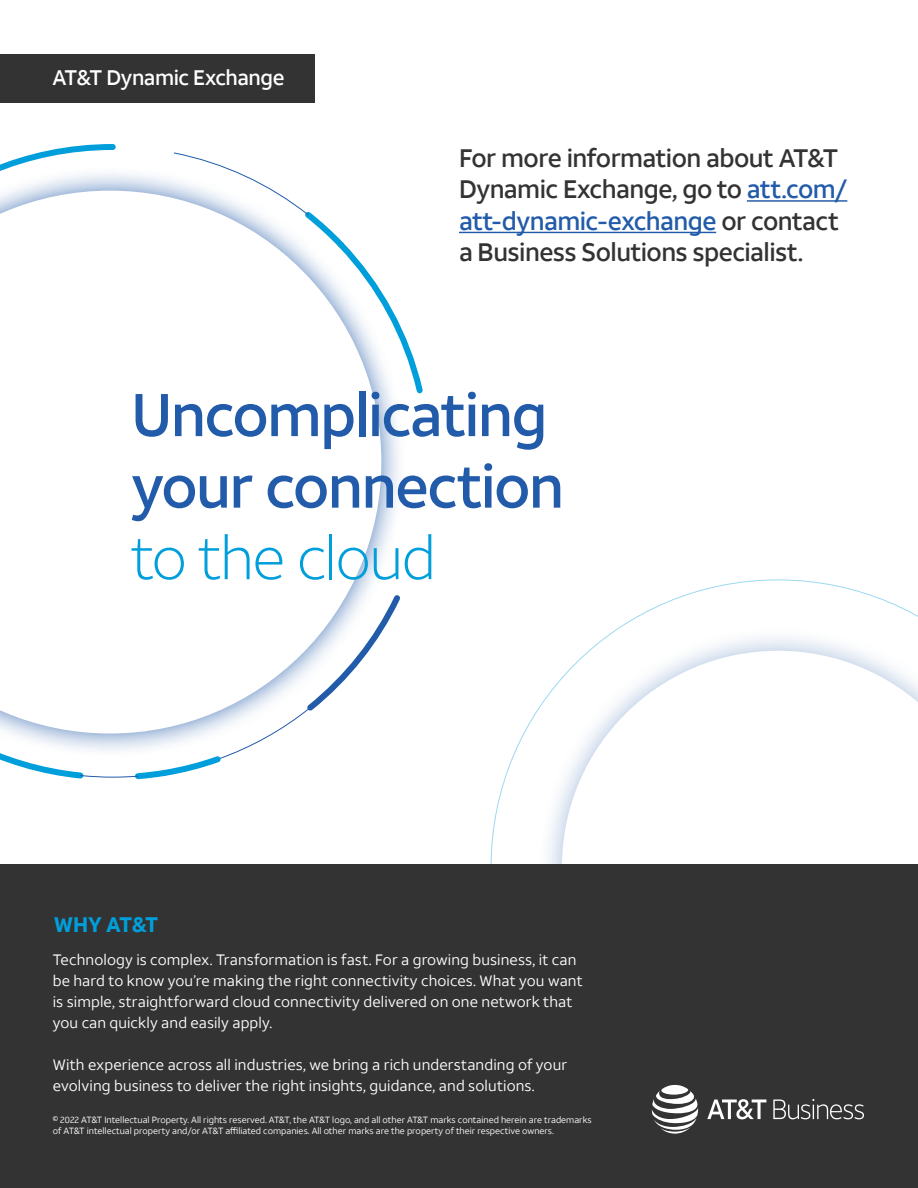
<style>
.page{position:relative;width:918px;height:1188px;background:#fff}
.page>*{position:absolute;margin:0;border:0;box-sizing:border-box;transform-origin:0 0}
.t1{font:500 60.15px/71.6px "ATT Aleck Sans";letter-spacing:-.03em;color:#225ba9}
.t2{font:300 60.15px "ATT Aleck Sans";letter-spacing:-.03em;color:#009fdb}
.t3{font:500 25.2px/31.5px "ATT Aleck Sans";letter-spacing:-.02em;color:#333}
.t4{font:500 21px "ATT Aleck Sans";letter-spacing:-.02em;color:#fff}
.t5{font:700 21px "ATT Aleck Sans";color:#009fdb}
.t6{font:15px/21px "ATT Aleck Sans";letter-spacing:.01em;color:#fff}
.t7{font:9px/10.8px "ATT Aleck Sans";color:#fff}
.s1{color:#225ba9}
</style>
<div class="page">
<svg style="left:537px;top:626px;width:317px;height:238px"></svg>
<svg style="left:562px;top:651px;width:356px;height:213px"></svg>
<div style="left:0;top:864px;width:918px;height:324px;background:#333"></div>
<svg style="left:119px;top:173px;width:280px;height:387px"></svg>
<svg style="left:119px;top:191px;width:262px;height:399px"></svg>
<svg style="left:652px;top:1085px;width:46px;height:49px"></svg>
<svg style="left:707px;top:1099px;width:59px;height:20px"></svg>
<svg style="left:773px;top:1099px;width:91px;height:20px"></svg>
<hr style="left:747px;top:200px;width:100px;height:2px;background:#225ba9">
<hr style="left:459px;top:232px;width:257px;height:1px;background:#225ba9">
<svg style="left:173px;top:152px;width:250px;height:246px"></svg>
<svg style="left:0;top:144px;width:119px;height:635px"></svg>
<svg style="left:80px;top:590px;width:320px;height:190px"></svg>
<div style="left:0;top:54px;width:315px;height:49px;background:#333"></div>
<h3 class="t4" style="left:53px;top:64px;width:234px">AT&amp;T Dynamic Exchange</h3>
<h2 class="t3" style="left:459px;top:142px;width:390px">For more information about AT&amp;T Dynamic Exchange, go to <span class="s1">att.com/ att-dynamic-exchange</span> or contact a Business Solutions specialist.</h2>
<h1 class="t1" style="left:131px;top:379px;width:435px">Uncomplicating your connection</h1>
<h1 class="t2" style="left:131px;top:522px;width:306px">to the cloud</h1>
<h3 class="t5" style="left:54px;top:911px;width:106px">WHY AT&amp;T</h3>
<p class="t6" style="left:53px;top:949px;width:531px">Technology is complex. Transformation is fast. For a growing business, it can be hard to know you’re making the right connectivity choices. What you want is simple, straightforward cloud connectivity delivered on one network that you can quickly and easily apply.</p>
<p class="t6" style="left:53px;top:1054px;width:516px">With experience across all industries, we bring a rich understanding of your evolving business to deliver the right insights, guidance, and solutions.</p>
<p class="t7" style="left:53px;top:1114px;width:540px">© 2022 AT&amp;T Intellectual Property. All rights reserved. AT&amp;T, the AT&amp;T logo, and all other AT&amp;T marks contained herein are trademarks of AT&amp;T intellectual property and/or AT&amp;T affiliated companies. All other marks are the property of their respective owners.</p>
</div>
